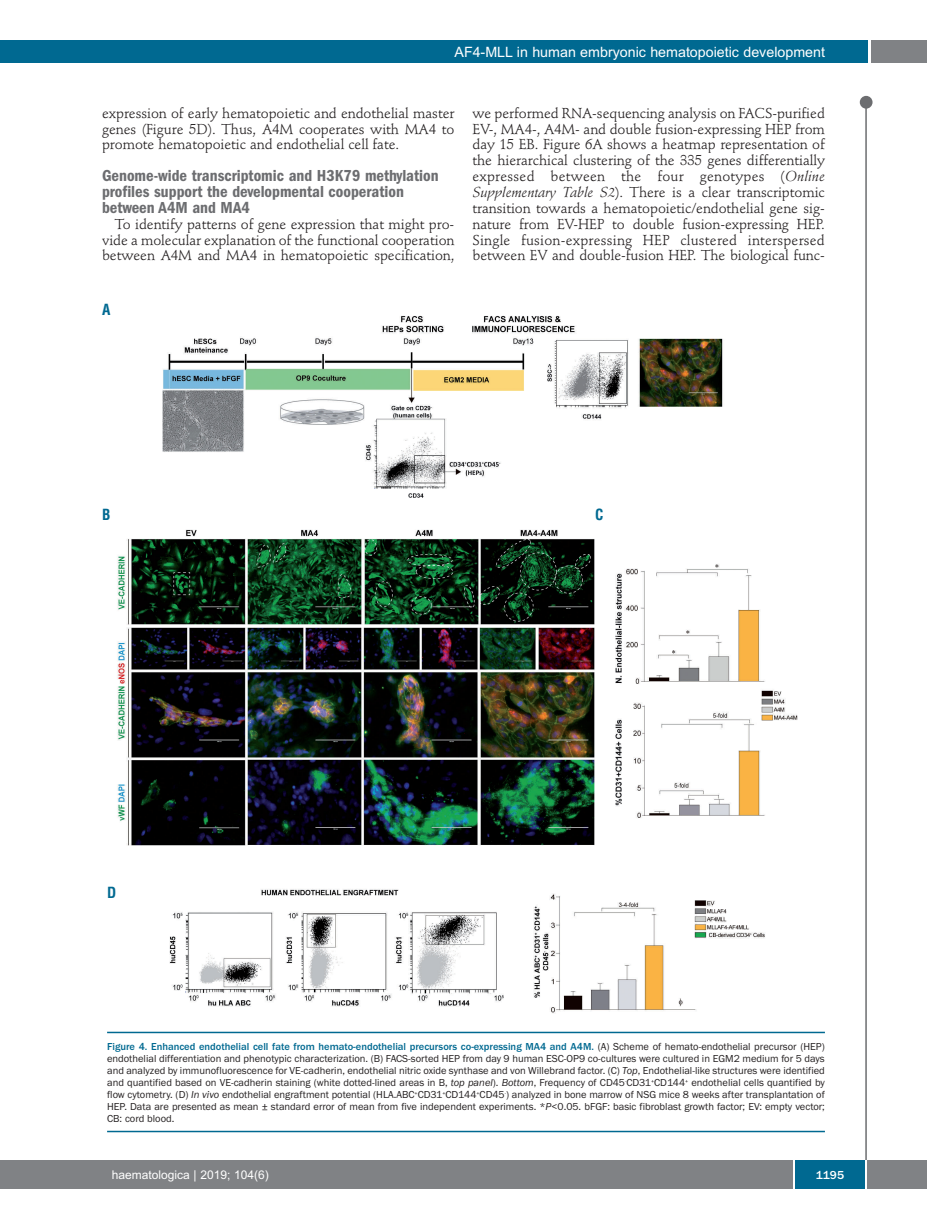
<style>
.page{position:relative;width:927px;height:1225px;background:#fff}
.page>*{position:absolute;margin:0;border:0;box-sizing:border-box;transform-origin:0 0}
.t1{font:600 condensed 16.5px/15.9px "Franklin Gothic";color:#6c6d70}
.t2{font:700 condensed 15px "Helvetica";color:#006991}
.t3{font:14.25px/15.9px "Stempel Schneidler";letter-spacing:-.005em;color:#231f20;text-align:justify}
.t4{font:14.25px "Arial";color:#fff}
.t5{font:12px "Arial";color:#fff}
.t6{font:500 12px "Franklin Gothic";color:#fff}
.t7{font:10.5px/12px "Franklin Gothic";color:#231f20;text-align:justify}
.s1{font-style:italic}
.s2{font-weight:500;color:#006991}
</style>
<div class="page">
<div style="left:860px;top:96px;width:12px;height:13px;background:#6c6d70;border-radius:50%"></div>
<hr style="left:865px;top:98px;width:2px;height:1062px;background:#6c6d70">
<div style="left:871px;top:40px;width:56px;height:22px;background:#808285"></div>
<div style="left:18px;top:40px;width:849px;height:22px;background:#006991"></div>
<div style="left:17px;top:1160px;width:910px;height:28px;background:#808285"></div>
<div style="left:795px;top:1160px;width:70px;height:28px;background:#006991"></div>
<hr style="left:793px;top:1160px;width:2px;height:28px;background:#fff">
<hr style="left:865px;top:1160px;width:2px;height:28px;background:#fff">
<div style="left:0;top:40px;width:19px;height:22px;background:#006991"></div>
<div style="left:0;top:1160px;width:18px;height:28px;background:#808285"></div>
<img style="left:117px;top:316px;width:681px;height:697px">
<hr style="left:107px;top:1031px;width:718px;height:2px;background:#006991">
<hr style="left:107px;top:1130px;width:718px;height:2px;background:#006991">
<h3 class="t4" style="left:454px;top:44px;width:372px">AF4-MLL in human embryonic hematopoietic development</h3>
<h3 class="t3" style="left:102px;top:106px;width:354px">expression of early hematopoietic and endothelial master genes (Figure 5D). Thus, A4M cooperates with MA4 to promote hematopoietic and endothelial cell fate.</h3>
<h1 class="t1" style="left:102px;top:169px;width:338px">Genome-wide transcriptomic and H3K79 methylation profiles support the developmental cooperation between A4M and MA4</h1>
<h3 class="t3" style="left:102px;top:217px;width:354px;text-indent:13px">To identify patterns of gene expression that might pro&shy;vide a molecular explanation of the functional cooperation between A4M and MA4 in hematopoietic specification,</h3>
<h2 class="t2" style="left:102px;top:301px;width:10px">A</h2>
<p class="t3" style="left:472px;top:106px;width:354px">we performed RNA-sequencing analysis on FACS-purified EV-, MA4-, A4M- and double fusion-expressing HEP from day 15 EB. Figure 6A shows a heatmap representation of the hierarchical clustering of the 335 genes differentially expressed between the four genotypes (<span class="s1">Online Supplementary Table S2</span>). There is a clear transcriptomic transition towards a hematopoietic/endothelial gene sig&shy;nature from EV-HEP to double fusion-expressing HEP.<br>Single fusion-expressing HEP clustered interspersed between EV and double-fusion HEP. The biological func-</p>
<h2 class="t2" style="left:102px;top:506px;width:10px">B</h2>
<h2 class="t2" style="left:595px;top:506px;width:10px">C</h2>
<h2 class="t2" style="left:107px;top:884px;width:11px">D</h2>
<p class="t7" style="left:107px;top:1040px;width:719px"><span class="s2">Figure 4. Enhanced endothelial cell fate from hemato-endothelial precursors co-expressing MA4 and A4M.</span> (A) Scheme of hemato-endothelial precursor (HEP) endothelial differentiation and phenotypic characterization. (B) FACS-sorted HEP from day 9 human ESC-OP9 co-cultures were cultured in EGM2 medium for 5 days and analyzed by immunofluorescence for VE-cadherin, endothelial nitric oxide synthase and von Willebrand factor. (C) <span class="s1">Top</span>, Endothelial-like structures were identified and quantified based on VE-cadherin staining (white dotted-lined areas in B, <span class="s1">top panel</span>). <span class="s1">Bottom</span>, Frequency of CD45<sup>-</sup>CD31<sup>+</sup>CD144<sup>+</sup> endothelial cells quantified by flow cytometry. (D) <span class="s1">In vivo</span> endothelial engraftment potential (HLA.ABC<sup>+</sup>CD31<sup>+</sup>CD144<sup>+</sup>CD45<sup>-</sup>) analyzed in bone marrow of NSG mice 8 weeks after transplantation of HEP. Data are presented as mean ± standard error of mean from five independent experiments. *<span class="s1">P</span>&lt;0.05. bFGF: basic fibroblast growth factor; EV: empty vector; CB: cord blood.</p>
<p class="t5" style="left:112px;top:1167px;width:158px">haematologica | 2019; 104(6)</p>
<p class="t6" style="left:816px;top:1167px;width:30px">1195</p>
</div>
